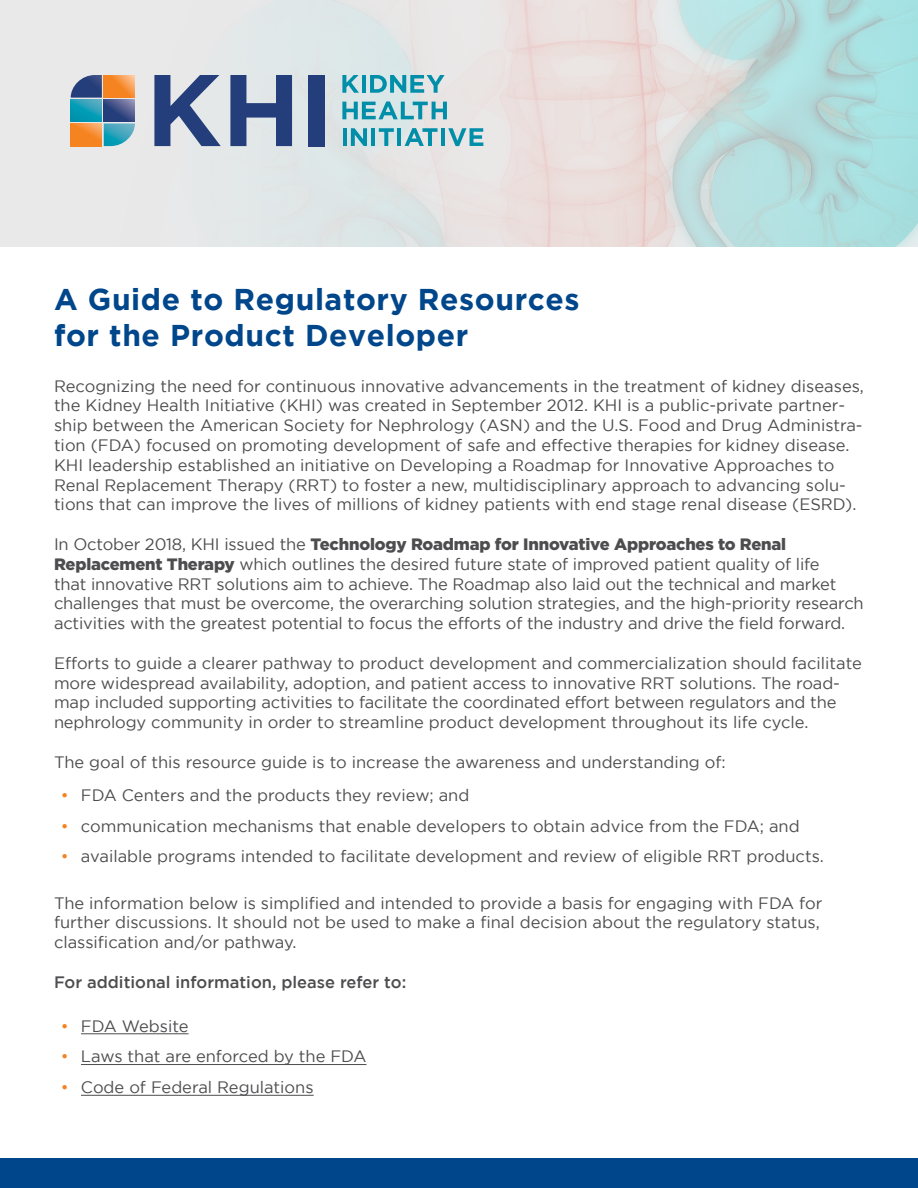
<style>
.page{position:relative;width:918px;height:1188px;background:#fff}
.page>*{position:absolute;margin:0;border:0;box-sizing:border-box;transform-origin:0 0}
.t1{font:700 30px/36px "Gotham";letter-spacing:.02em;color:#00468b}
.t2{font:16.5px/19.8px "Gotham";color:#4d4d4f}
.t3{font:500 16.5px "Gotham";color:#4d4d4f}
.s1{font-weight:900}
.s2{color:#f58220}
</style>
<div class="page">
<div style="left:0;top:0;width:918px;height:246px;background:#e9e9ea"></div>
<img style="left:70px;top:0;width:848px;height:246px">
<hr style="left:81px;top:1034px;width:108px;height:1px;background:#4d4d4f">
<hr style="left:81px;top:1064px;width:286px;height:1px;background:#4d4d4f">
<hr style="left:81px;top:1095px;width:233px;height:1px;background:#4d4d4f">
<div style="left:0;top:1159px;width:918px;height:29px;background:#00468b"></div>
<svg style="left:342px;top:75px;width:17px;height:18px"></svg>
<hr style="left:362px;top:75px;width:4px;height:18px;background:#008ea9">
<svg style="left:370px;top:75px;width:75px;height:18px"></svg>
<svg style="left:342px;top:101px;width:105px;height:18px"></svg>
<hr style="left:343px;top:128px;width:4px;height:18px;background:#008ea9">
<svg style="left:351px;top:128px;width:16px;height:18px"></svg>
<hr style="left:371px;top:128px;width:4px;height:18px;background:#008ea9">
<svg style="left:379px;top:128px;width:15px;height:18px"></svg>
<hr style="left:397px;top:128px;width:4px;height:18px;background:#008ea9">
<svg style="left:405px;top:128px;width:33px;height:18px"></svg>
<hr style="left:441px;top:128px;width:4px;height:18px;background:#008ea9">
<svg style="left:448px;top:128px;width:35px;height:18px"></svg>
<div style="left:308px;top:75px;width:16px;height:71px;background:#233e7a"></div>
<svg style="left:230px;top:75px;width:62px;height:71px"></svg>
<svg style="left:154px;top:75px;width:67px;height:71px"></svg>
<svg style="left:104px;top:75px;width:31px;height:23px"></svg>
<svg style="left:104px;top:99px;width:31px;height:23px"></svg>
<svg style="left:104px;top:123px;width:31px;height:23px"></svg>
<svg style="left:71px;top:99px;width:31px;height:23px"></svg>
<svg style="left:71px;top:123px;width:31px;height:23px"></svg>
<svg style="left:71px;top:75px;width:31px;height:23px"></svg>
<h1 class="t1" style="left:54px;top:281px;width:527px">A Guide to Regulatory Resources for the Product Developer</h1>
<p class="t2" style="left:54px;top:376px;width:812px">Recognizing the need for continuous innovative advancements in the treatment of kidney diseases, the Kidney Health Initiative (KHI) was created in September 2012. KHI is a public-private partner&shy;ship between the American Society for Nephrology (ASN) and the U.S. Food and Drug Administra&shy;tion (FDA) focused on promoting development of safe and effective therapies for kidney disease.<br>KHI leadership established an initiative on Developing a Roadmap for Innovative Approaches to Renal Replacement Therapy (RRT) to foster a new, multidisciplinary approach to advancing solu&shy;tions that can improve the lives of millions of kidney patients with end stage renal disease (ESRD).</p>
<p class="t2" style="left:54px;top:534px;width:811px">In October 2018, KHI issued the <span class="s1">Technology Roadmap for Innovative Approaches to Renal Replacement Therapy</span> which outlines the desired future state of improved patient quality of life<br>that innovative RRT solutions aim to achieve. The Roadmap also laid out the technical and market challenges that must be overcome, the overarching solution strategies, and the high-priority research activities with the greatest potential to focus the efforts of the industry and drive the field forward.</p>
<p class="t2" style="left:54px;top:653px;width:809px">Efforts to guide a clearer pathway to product development and commercialization should facilitate more widespread availability, adoption, and patient access to innovative RRT solutions. The road&shy;map included supporting activities to facilitate the coordinated effort between regulators and the nephrology community in order to streamline product development throughout its life cycle.</p>
<p class="t2" style="left:54px;top:752px;width:673px">The goal of this resource guide is to increase the awareness and understanding of:</p>
<p class="t2" style="left:61px;top:785px;width:410px"><span class="s2">•</span> FDA Centers and the products they review; and</p>
<p class="t2" style="left:61px;top:816px;width:741px"><span class="s2">•</span> communication mechanisms that enable developers to obtain advice from the FDA; and</p>
<p class="t2" style="left:61px;top:846px;width:765px"><span class="s2">•</span> available programs intended to facilitate development and review of eligible RRT products.</p>
<p class="t2" style="left:54px;top:893px;width:770px">The information below is simplified and intended to provide a basis for engaging with FDA for further discussions. It should not be used to make a final decision about the regulatory status, classification and/or pathway.</p>
<p class="t3" style="left:54px;top:973px;width:354px">For additional information, please refer to:</p>
<p class="t2" style="left:61px;top:1016px;width:129px"><span class="s2">•</span> FDA Website</p>
<p class="t2" style="left:61px;top:1046px;width:307px"><span class="s2">•</span> Laws that are enforced by the FDA</p>
<p class="t2" style="left:61px;top:1077px;width:254px"><span class="s2">•</span> Code of Federal Regulations</p>
</div>
